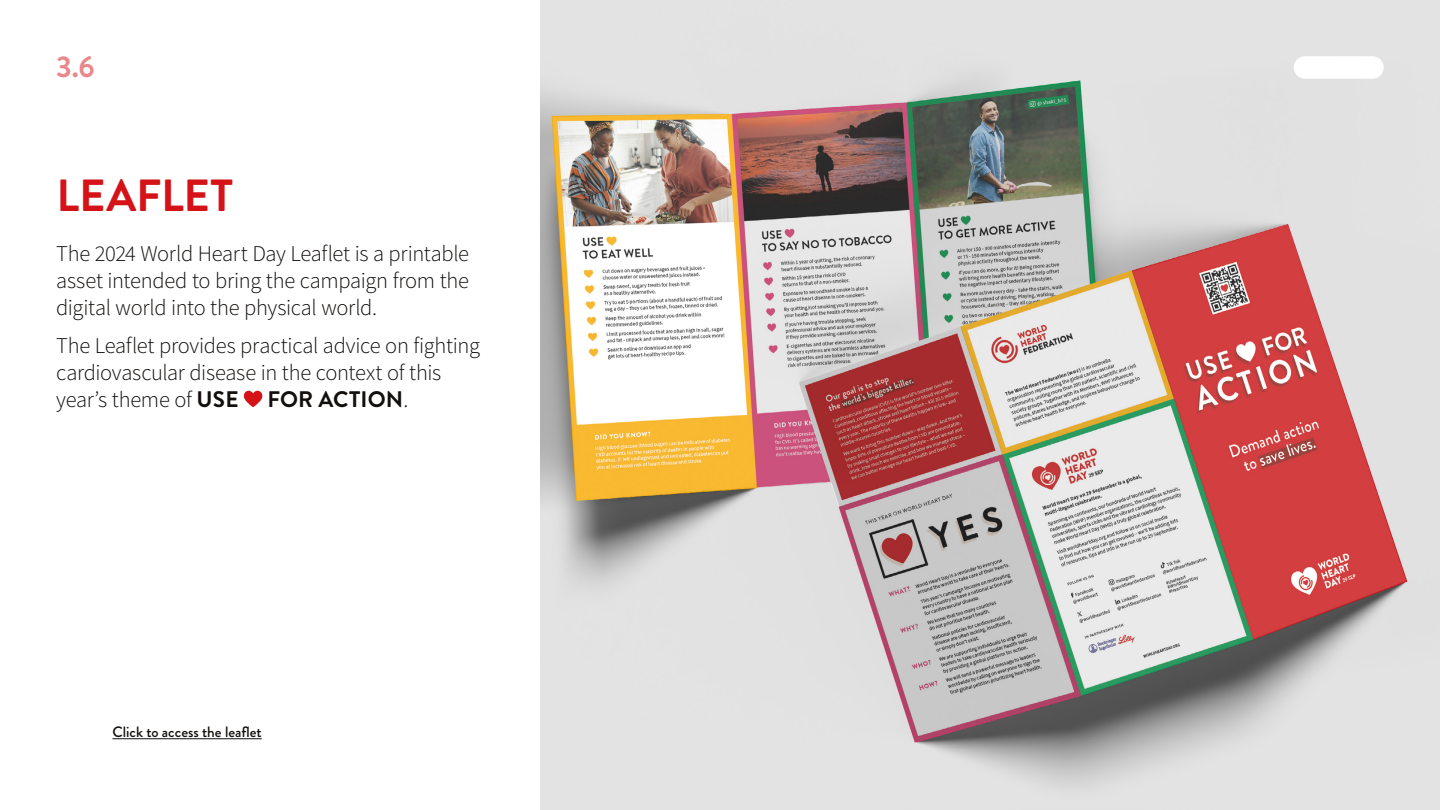
<style>
.page{position:relative;width:1440px;height:810px;background:#fff}
.page>*{position:absolute;margin:0;border:0;box-sizing:border-box;transform-origin:0 0}
.t1{font:700 45px "Brandon Grotesque";letter-spacing:-.005em;color:#d41217}
.t2{font:700 30px "Brandon Grotesque";color:#e9888b}
.t3{font:300 22.5px/27px "Source Sans Pro";letter-spacing:-.015em;color:#120f0d;text-align:justify}
.t4{font:700 22.5px "Brandon Grotesque";letter-spacing:.005em;color:#120f0d}
.t5{font:500 15px "Brandon Grotesque";color:#120f0d}
.s1{font-family:"Brandon Grotesque";font-weight:700}
.s2{font-family:"Source Sans Pro";font-weight:300}
</style>
<div class="page">
<img style="left:540px;top:0;width:900px;height:810px">
<svg style="left:244px;top:390px;width:18px;height:17px"></svg>
<hr style="left:112px;top:738px;width:150px;height:1px;background:#120f0d">
<div style="left:1294px;top:56px;width:90px;height:23px;background:#fff;border-radius:11px"></div>
<h2 class="t2" style="left:56px;top:46px;width:40px">3.6</h2>
<h1 class="t1" style="left:57px;top:165px;width:178px">LEAFLET</h1>
<p class="t3" style="left:56px;top:240px;width:414px">The 2024 World Heart Day Leaflet is a printable asset intended to bring the campaign from the digital world into the physical world.</p>
<p class="t3" style="left:56px;top:332px;width:425px;text-align:left">The Leaflet provides practical advice on fighting cardiovascular disease in the context of this year’s theme of <span class="s1">USE</span></p>
<p class="t4" style="left:267px;top:384px;width:142px">FOR ACTION<span class="s2">.</span></p>
<p class="t5" style="left:112px;top:721px;width:151px">Click to access the leaflet</p>
</div>
